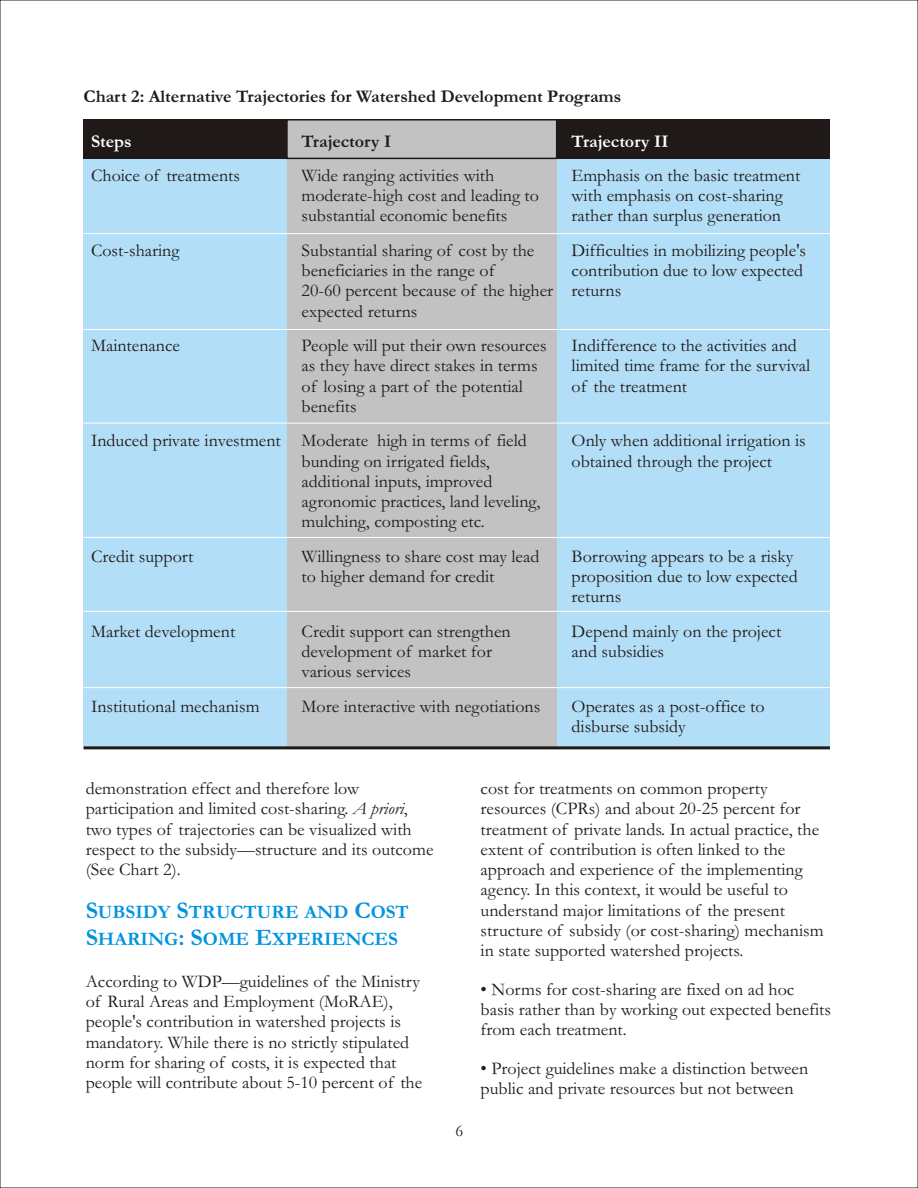
<style>
.page{position:relative;width:918px;height:1188px;background:#fff}
.page>*{position:absolute;margin:0;border:0;box-sizing:border-box;transform-origin:0 0}
.t1{font:700 19.2px/27px "Garamond";color:#0094de}
.t2{font:18px/20.2px "Garamond";color:#1f1a17}
.t3{font:700 18px "Garamond";color:#1f1a17}
.t4{font:700 18px "Garamond";color:#fff}
.t5{font:16.5px "Garamond";color:#1f1a17}
.s1{font-style:italic}
.s2{font-size:24px}
</style>
<div class="page">
<div style="left:84px;top:119px;width:746px;height:629px;background:#b3def7"></div>
<div style="left:84px;top:119px;width:746px;height:40px;background:#1f1a17"></div>
<div style="left:287px;top:119px;width:270px;height:629px;background:#c2c2c2"></div>
<div style="left:286px;top:119px;width:271px;height:40px;background:#c2c2c2;border:2px solid #1f1a17"></div>
<hr style="left:84px;top:233px;width:746px;height:1px;background:#fff">
<hr style="left:84px;top:329px;width:746px;height:1px;background:#fff">
<hr style="left:84px;top:423px;width:746px;height:1px;background:#fff">
<hr style="left:84px;top:537px;width:746px;height:1px;background:#fff">
<hr style="left:84px;top:611px;width:746px;height:1px;background:#fff">
<hr style="left:84px;top:687px;width:746px;height:1px;background:#fff">
<hr style="left:84px;top:746px;width:746px;height:3px;background:#1f1a17">
<p class="t3" style="left:84px;top:90px;width:539px">Chart 2: Alternative Trajectories for Watershed Development Programs</p>
<p class="t4" style="left:91px;top:135px;width:42px">Steps</p>
<p class="t3" style="left:302px;top:135px;width:91px">Trajectory I</p>
<p class="t4" style="left:572px;top:135px;width:98px">Trajectory II</p>
<p class="t2" style="left:91px;top:167px;width:150px">Choice of treatments</p>
<p class="t2" style="left:302px;top:167px;width:194px">Wide ranging activities with</p>
<p class="t2" style="left:572px;top:167px;width:230px">Emphasis on the basic treatment</p>
<p class="t2" style="left:302px;top:188px;width:239px">moderate-high cost and leading to</p>
<p class="t2" style="left:572px;top:188px;width:213px">with emphasis on cost-sharing</p>
<p class="t2" style="left:302px;top:208px;width:207px">substantial economic benefits</p>
<p class="t2" style="left:572px;top:208px;width:211px">rather than surplus generation</p>
<p class="t2" style="left:91px;top:242px;width:90px">Cost-sharing</p>
<p class="t2" style="left:302px;top:242px;width:234px">Substantial sharing of cost by the</p>
<p class="t2" style="left:572px;top:242px;width:236px">Difficulties in mobilizing people's</p>
<p class="t2" style="left:302px;top:263px;width:194px">beneficiaries in the range of</p>
<p class="t2" style="left:302px;top:263px;width:503px;text-indent:270px">contribution due to low expected<br>20-60 percent because of the higher returns<br>expected returns</p>
<p class="t2" style="left:91px;top:337px;width:91px">Maintenance</p>
<p class="t2" style="left:302px;top:337px;width:246px">People will put their own resources</p>
<p class="t2" style="left:572px;top:337px;width:227px">Indifference to the activities and</p>
<p class="t2" style="left:302px;top:358px;width:238px">as they have direct stakes in terms</p>
<p class="t2" style="left:572px;top:358px;width:240px">limited time frame for the survival</p>
<p class="t2" style="left:302px;top:378px;width:223px">of losing a part of the potential</p>
<p class="t2" style="left:572px;top:378px;width:117px">of the treatment</p>
<p class="t2" style="left:91px;top:391px;width:437px;line-height:34.5px;text-indent:211px">benefits<br>Induced private investment Moderate high in terms of field</p>
<p class="t2" style="left:572px;top:433px;width:236px">Only when additional irrigation is</p>
<p class="t2" style="left:302px;top:453px;width:190px">bunding on irrigated fields,</p>
<p class="t2" style="left:572px;top:453px;width:202px">obtained through the project</p>
<p class="t2" style="left:302px;top:473px;width:240px">additional inputs, improved agronomic practices, land leveling, mulching, composting etc.</p>
<p class="t2" style="left:91px;top:548px;width:104px">Credit support</p>
<p class="t2" style="left:302px;top:548px;width:239px">Willingness to share cost may lead</p>
<p class="t2" style="left:572px;top:548px;width:223px">Borrowing appears to be a risky</p>
<p class="t2" style="left:302px;top:568px;width:194px">to higher demand for credit</p>
<p class="t2" style="left:572px;top:568px;width:228px">proposition due to low expected returns</p>
<p class="t2" style="left:91px;top:623px;width:146px">Market development</p>
<p class="t2" style="left:302px;top:623px;width:211px">Credit support can strengthen</p>
<p class="t2" style="left:572px;top:623px;width:211px">Depend mainly on the project</p>
<p class="t2" style="left:302px;top:643px;width:192px">development of market for</p>
<p class="t2" style="left:572px;top:643px;width:94px">and subsidies</p>
<p class="t2" style="left:302px;top:663px;width:111px">various services</p>
<p class="t2" style="left:91px;top:698px;width:170px">Institutional mechanism</p>
<p class="t2" style="left:302px;top:698px;width:240px">More interactive with negotiations</p>
<p class="t2" style="left:572px;top:698px;width:194px">Operates as a post-office to disburse subsidy</p>
<p class="t2" style="left:86px;top:781px;width:349px">demonstration effect and therefore low participation and limited cost-sharing. <span class="s1">A priori</span>, two types of trajectories can be visualized with respect to the subsidy—structure and its outcome (See Chart 2).</p>
<p class="t1" style="left:86px;top:901px;width:325px"><span class="s2">S</span>UBSIDY <span class="s2">S</span>TRUCTURE AND <span class="s2">C</span>OST<br><span class="s2">S</span>HARING<span class="s2">: S</span>OME <span class="s2">E</span>XPERIENCES</p>
<p class="t2" style="left:86px;top:973px;width:338px">According to WDP—guidelines of the Ministry of Rural Areas and Employment (MoRAE), people's contribution in watershed projects is mandatory. While there is no strictly stipulated norm for sharing of costs, it is expected that people will contribute about 5-10 percent of the</p>
<p class="t5" style="left:455px;top:1125px;width:9px">6</p>
<p class="t2" style="left:481px;top:781px;width:344px">cost for treatments on common property resources (CPRs) and about 20-25 percent for treatment of private lands. In actual practice, the extent of contribution is often linked to the approach and experience of the implementing agency. In this context, it would be useful to understand major limitations of the present structure of subsidy (or cost-sharing) mechanism in state supported watershed projects.</p>
<p class="t2" style="left:481px;top:981px;width:352px">• Norms for cost-sharing are fixed on ad hoc basis rather than by working out expected benefits from each treatment.</p>
<p class="t2" style="left:481px;top:1060px;width:329px">• Project guidelines make a distinction between public and private resources but not between</p>
</div>
